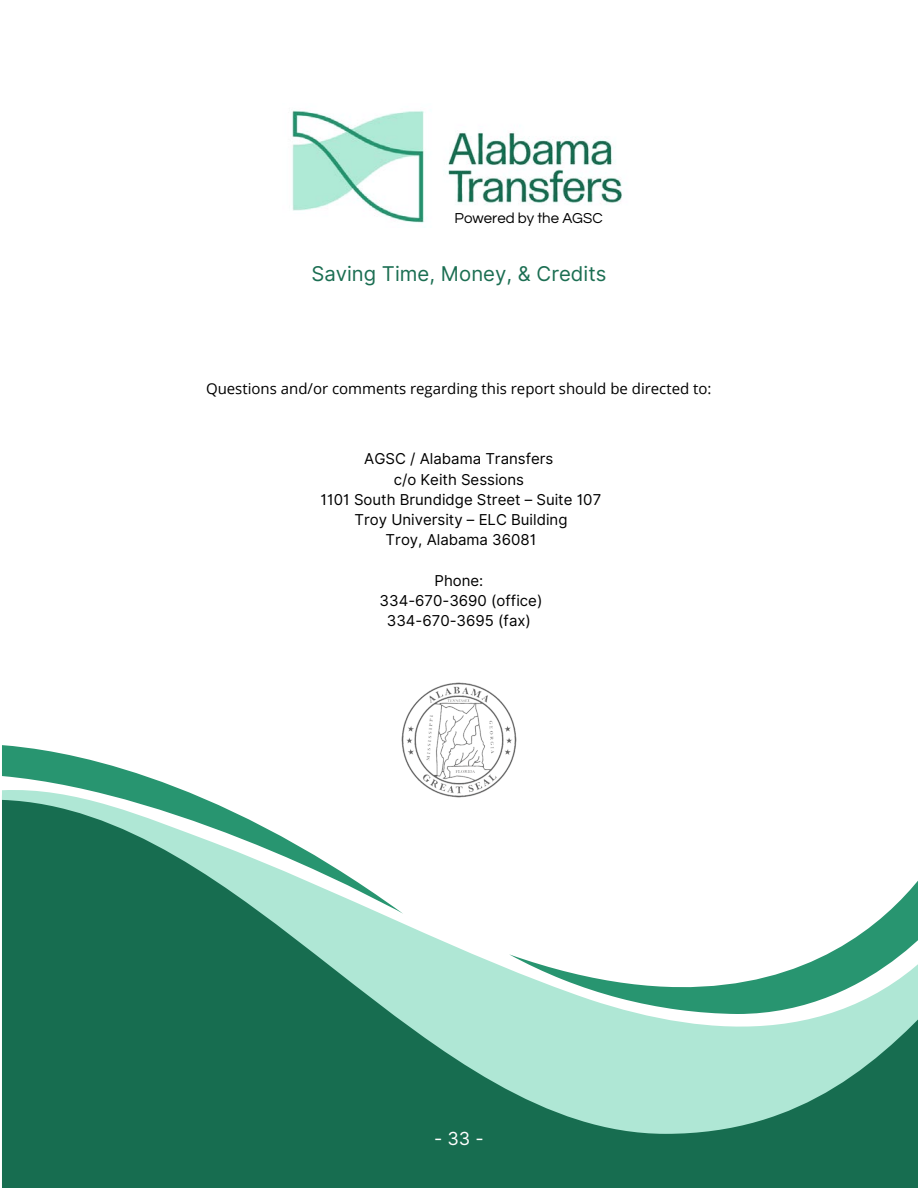
<style>
.page{position:relative;width:918px;height:1188px;background:#fff}
.page>*{position:absolute;margin:0;border:0;box-sizing:border-box;transform-origin:0 0}
.t1{font:20.4px "Inter";color:#1b6e52}
.t2{font:18px "Inter";color:#fefefe}
.t3{font:15px "Inter";color:#000}
.t4{font:15px "Open Sans";color:#000}
.t5{font:15px "Questrial";color:#000}
</style>
<div class="page">
<img style="left:292px;top:110px;width:330px;height:113px">
<img style="left:401px;top:682px;width:116px;height:63px">
<div style="left:2px;top:1134px;width:916px;height:54px;background:#176d50"></div>
<svg style="left:2px;top:1076px;width:916px;height:58px;background:#408d73"></svg>
<svg style="left:2px;top:745px;width:916px;height:331px"></svg>
<p class="t5" style="left:455px;top:210px;width:150px">Powered by the AGSC</p>
<p class="t1" style="left:311px;top:261px;width:296px">Saving Time, Money, &amp; Credits</p>
<h1 class="t4" style="left:206px;top:378px;width:507px">Questions and/or comments regarding this report should be directed to:</h1>
<p class="t3" style="left:364px;top:450px;width:191px">AGSC / Alabama Transfers</p>
<p class="t3" style="left:394px;top:470px;width:132px">c/o Keith Sessions</p>
<p class="t3" style="left:321px;top:490px;width:282px">1101 South Brundidge Street – Suite 107</p>
<p class="t3" style="left:354px;top:511px;width:214px">Troy University – ELC Building</p>
<p class="t3" style="left:386px;top:531px;width:152px">Troy, Alabama 36081</p>
<p class="t3" style="left:434px;top:571px;width:50px">Phone:</p>
<p class="t3" style="left:380px;top:592px;width:164px">334-670-3690 (office)</p>
<p class="t3" style="left:387px;top:612px;width:146px">334-670-3695 (fax)</p>
<p class="t2" style="left:434px;top:1127px;width:51px">- 33 -</p>
</div>
